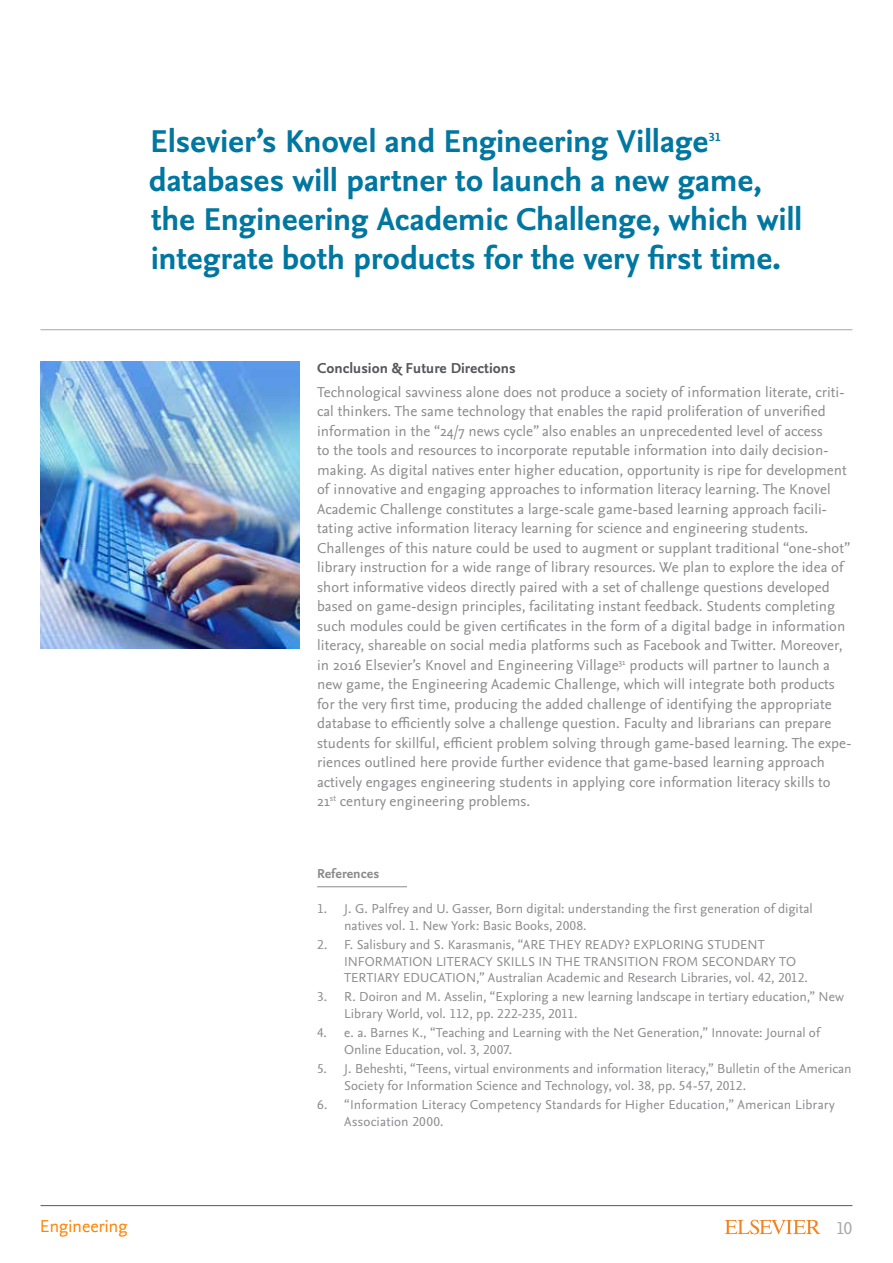
<style>
.page{position:relative;width:893px;height:1263px;background:#fff}
.page>*{position:absolute;margin:0;border:0;box-sizing:border-box;transform-origin:0 0}
.t1{font:700 33px/39px "Nexus Sans OT";letter-spacing:-.005em;color:#0077a0}
.t2{font:18px "Nexus Sans OT";letter-spacing:-.015em;color:#ff8300}
.t3{font:18px "Nexus Sans OT";color:#a9a8a9}
.t4{font:15px/19.5px "Nexus Sans OT";letter-spacing:.005em;color:#8a8a8d}
.t5{font:700 15px "Nexus Sans OT";color:#55565a}
.t6{font:13.5px/16.5px "Nexus Sans OT";letter-spacing:.005em;color:#8a8a8d}
.t7{font:700 13.5px "Nexus Sans OT";color:#8a8a8d}
.t8{font:700 12.3px "Nexus Sans OT";color:#0077a0}
</style>
<div class="page">
<hr style="left:40px;top:1205px;width:812px;height:1px;background:#58595b">
<svg style="left:725px;top:1219px;width:95px;height:15px"></svg>
<hr style="left:317px;top:886px;width:90px;height:1px;background:#8a8a8d">
<hr style="left:40px;top:329px;width:812px;height:1px;background:#a9a8a9">
<img style="left:40px;top:362px;width:260px;height:287px">
<h1 class="t1" style="left:150px;top:123px;width:560px">Elsevier’s Knovel and Engineering Village</h1>
<p class="t8" style="left:709px;top:130px;width:13px">31</p>
<h1 class="t1" style="left:149px;top:162px;width:655px">databases will partner to launch a new game, the Engineering Academic Challenge, which will integrate both products for the very first time.</h1>
<p class="t5" style="left:317px;top:359px;width:200px">Conclusion &amp; Future Directions</p>
<p class="t4" style="left:317px;top:383px;width:536px">Technological savviness alone does not produce a society of information literate, criti&shy;cal thinkers. The same technology that enables the rapid proliferation of unverified information in the “24/7 news cycle” also enables an unprecedented level of access<br>to the tools and resources to incorporate reputable information into daily decision&shy;making. As digital natives enter higher education, opportunity is ripe for development of innovative and engaging approaches to information literacy learning. The Knovel Academic Challenge constitutes a large-scale game-based learning approach facili&shy;tating active information literacy learning for science and engineering students.<br>Challenges of this nature could be used to augment or supplant traditional “one-shot” library instruction for a wide range of library resources. We plan to explore the idea of short informative videos directly paired with a set of challenge questions developed based on game-design principles, facilitating instant feedback. Students completing such modules could be given certificates in the form of a digital badge in information literacy, shareable on social media platforms such as Facebook and Twitter. Moreover, in 2016 Elsevier’s Knovel and Engineering Village<sup>31</sup> products will partner to launch a new game, the Engineering Academic Challenge, which will integrate both products for the very first time, producing the added challenge of identifying the appropriate database to efficiently solve a challenge question. Faculty and librarians can prepare students for skillful, efficient problem solving through game-based learning. The expe&shy;riences outlined here provide further evidence that game-based learning approach actively engages engineering students in applying core information literacy skills to 21<sup>st</sup> century engineering problems.</p>
<p class="t7" style="left:317px;top:866px;width:64px">References</p>
<p class="t6" style="left:344px;top:901px;width:470px;text-indent:-27px">1. J. G. Palfrey and U. Gasser, Born digital: understanding the first generation of digital natives vol. 1. New York: Basic Books, 2008.</p>
<p class="t6" style="left:344px;top:937px;width:465px;text-indent:-27px">2. F. Salisbury and S. Karasmanis, “ARE THEY READY? EXPLORING STUDENT<br>INFORMATION LITERACY SKILLS IN THE TRANSITION FROM SECONDARY TO<br>TERTIARY EDUCATION,” Australian Academic and Research Libraries, vol. 42, 2012.</p>
<p class="t6" style="left:344px;top:989px;width:501px;text-indent:-27px">3. R. Doiron and M. Asselin, “Exploring a new learning landscape in tertiary education,” New<br>Library World, vol. 112, pp. 222-235, 2011.</p>
<p class="t6" style="left:344px;top:1025px;width:477px;text-indent:-27px">4. e. a. Barnes K., “Teaching and Learning with the Net Generation,” Innovate: Journal of<br>Online Education, vol. 3, 2007.</p>
<p class="t6" style="left:344px;top:1061px;width:509px;text-indent:-27px">5. J. Beheshti, “Teens, virtual environments and information literacy,” Bulletin of the American<br>Society for Information Science and Technology, vol. 38, pp. 54-57, 2012.</p>
<p class="t6" style="left:344px;top:1097px;width:492px;text-indent:-27px">6. “Information Literacy Competency Standards for Higher Education,” American Library<br>Association 2000.</p>
<p class="t2" style="left:40px;top:1216px;width:89px">Engineering</p>
<p class="t3" style="left:837px;top:1217px;width:17px">10</p>
</div>
